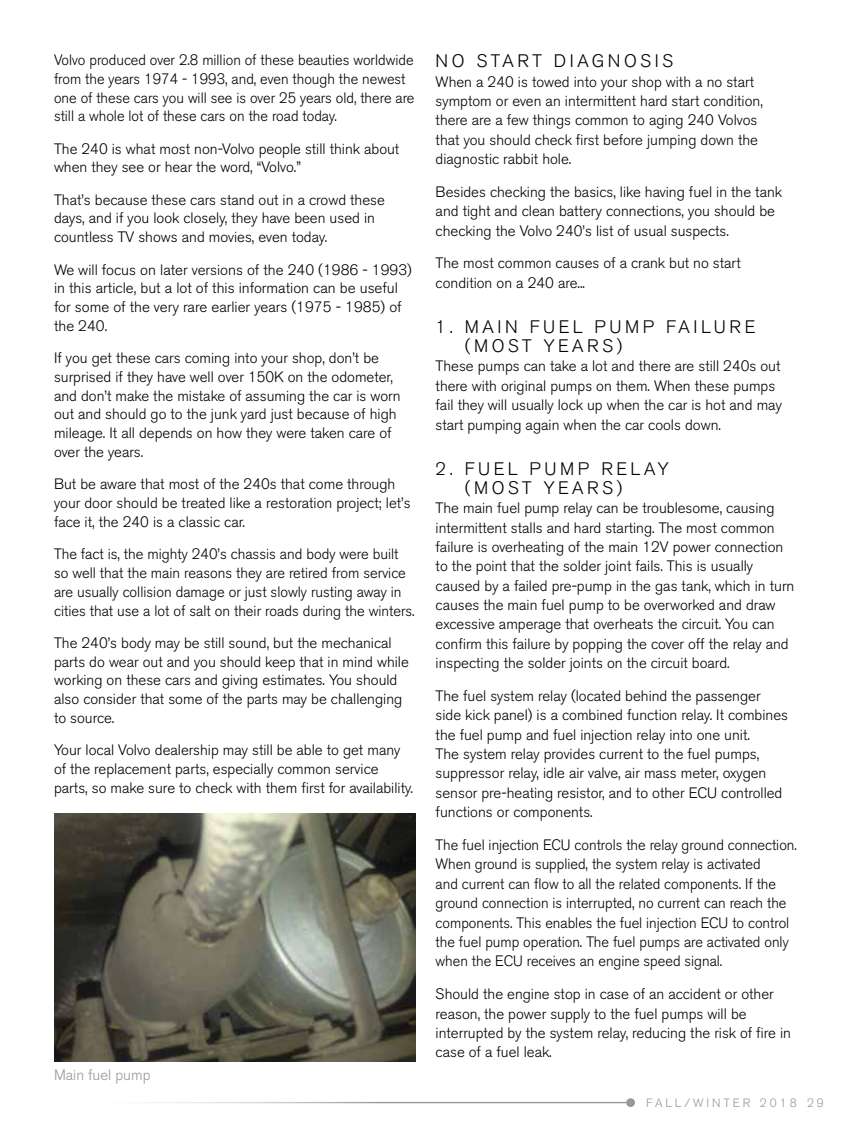
<style>
.page{position:relative;width:851px;height:1134px;background:#fff}
.page>*{position:absolute;margin:0;border:0;box-sizing:border-box;transform-origin:0 0}
.t1{font:300 18px/18.6px "Volvo Sans Pro";letter-spacing:.2em;color:#000}
.t2{font:300 15px/19.4px "Volvo Sans Pro";color:#000}
.t3{font:300 15px "Volvo Sans Pro";color:#98989a}
.t4{font:300 12px "Volvo Sans Pro";letter-spacing:.25em;color:#98989a}
</style>
<div class="page">
<div style="left:626px;top:1098px;width:9px;height:9px;background:#98989a;border-radius:50%"></div>
<hr style="left:54px;top:1102px;width:576px;height:1px;background:#98989a">
<img style="left:54px;top:813px;width:361px;height:249px">
<p class="t2" style="left:54px;top:51px;width:362px;line-height:18.8px">Volvo produced over 2.8 million of these beauties worldwide from the years 1974 - 1993, and, even though the newest one of these cars you will see is over 25 years old, there are still a whole lot of these cars on the road today.</p>
<p class="t2" style="left:54px;top:139px;width:347px;line-height:18.8px">The 240 is what most non-Volvo people still think about when they see or hear the word, “Volvo.”</p>
<p class="t2" style="left:54px;top:190px;width:332px;line-height:18.8px">That’s because these cars stand out in a crowd these days, and if you look closely, they have been used in countless TV shows and movies, even today.</p>
<p class="t2" style="left:54px;top:260px;width:359px;line-height:18.8px">We will focus on later versions of the 240 (1986 - 1993) in this article, but a lot of this information can be useful for some of the very rare earlier years (1975 - 1985) of the 240.</p>
<p class="t2" style="left:54px;top:349px;width:348px;line-height:18.8px">If you get these cars coming into your shop, don’t be surprised if they have well over 150K on the odometer, and don’t make the mistake of assuming the car is worn out and should go to the junk yard just because of high mileage. It all depends on how they were taken care of over the years.</p>
<p class="t2" style="left:54px;top:475px;width:358px;line-height:18.8px">But be aware that most of the 240s that come through your door should be treated like a restoration project; let’s face it, the 240 is a classic car.</p>
<p class="t2" style="left:54px;top:545px;width:362px;line-height:18.8px">The fact is, the mighty 240’s chassis and body were built so well that the main reasons they are retired from service are usually collision damage or just slowly rusting away in cities that use a lot of salt on their roads during the winters.</p>
<p class="t2" style="left:54px;top:633px;width:356px;line-height:18.8px">The 240’s body may be still sound, but the mechanical parts do wear out and you should keep that in mind while working on these cars and giving estimates. You should also consider that some of the parts may be challenging to source.</p>
<p class="t2" style="left:54px;top:741px;width:360px;line-height:18.8px">Your local Volvo dealership may still be able to get many of the replacement parts, especially common service parts, so make sure to check with them fi rst for availability.</p>
<p class="t3" style="left:54px;top:1066px;width:98px">Main fuel pump</p>
<p class="t1" style="left:435px;top:52px;width:239px">NO START DIAGNOSIS</p>
<p class="t2" style="left:435px;top:72px;width:329px">When a 240 is towed into your shop with a no start symptom or even an intermittent hard start condition, there are a few things common to aging 240 Volvos that you should check fi rst before jumping down the diagnostic rabbit hole.</p>
<p class="t2" style="left:435px;top:182px;width:348px">Besides checking the basics, like having fuel in the tank and tight and clean battery connections, you should be checking the Volvo 240’s list of usual suspects.</p>
<p class="t2" style="left:435px;top:254px;width:306px">The most common causes of a crank but no start condition on a 240 are...</p>
<p class="t1" style="left:465px;top:318px;width:292px;text-indent:-29px">1. MAIN FUEL PUMP FAILURE (MOST YEARS)</p>
<p class="t2" style="left:435px;top:357px;width:348px">These pumps can take a lot and there are still 240s out there with original pumps on them. When these pumps fail they will usually lock up when the car is hot and may start pumping again when the car cools down.</p>
<p class="t1" style="left:465px;top:460px;width:205px;text-indent:-29px">2. FUEL PUMP RELAY (MOST YEARS)</p>
<p class="t2" style="left:435px;top:498px;width:360px">The main fuel pump relay can be troublesome, causing intermittent stalls and hard starting. The most common failure is overheating of the main 12V power connection to the point that the solder joint fails. This is usually caused by a failed pre-pump in the gas tank, which in turn causes the main fuel pump to be overworked and draw excessive amperage that overheats the circuit. You can confi rm this failure by popping the cover off the relay and inspecting the solder joints on the circuit board.</p>
<p class="t2" style="left:435px;top:686px;width:354px">The fuel system relay (located behind the passenger side kick panel) is a combined function relay. It combines the fuel pump and fuel injection relay into one unit.<br>The system relay provides current to the fuel pumps, suppressor relay, idle air valve, air mass meter, oxygen sensor pre-heating resistor, and to other ECU controlled functions or components.</p>
<p class="t2" style="left:435px;top:835px;width:363px">The fuel injection ECU controls the relay ground connection.<br>When ground is supplied, the system relay is activated<br>and current can flow to all the related components. If the ground connection is interrupted, no current can reach the components. This enables the fuel injection ECU to control the fuel pump operation. The fuel pumps are activated only when the ECU receives an engine speed signal.</p>
<p class="t2" style="left:435px;top:985px;width:357px">Should the engine stop in case of an accident or other reason, the power supply to the fuel pumps will be interrupted by the system relay, reducing the risk of fi re in case of a fuel leak.</p>
<p class="t4" style="left:646px;top:1096px;width:179px">FALL/WINTER 2018 29</p>
</div>
